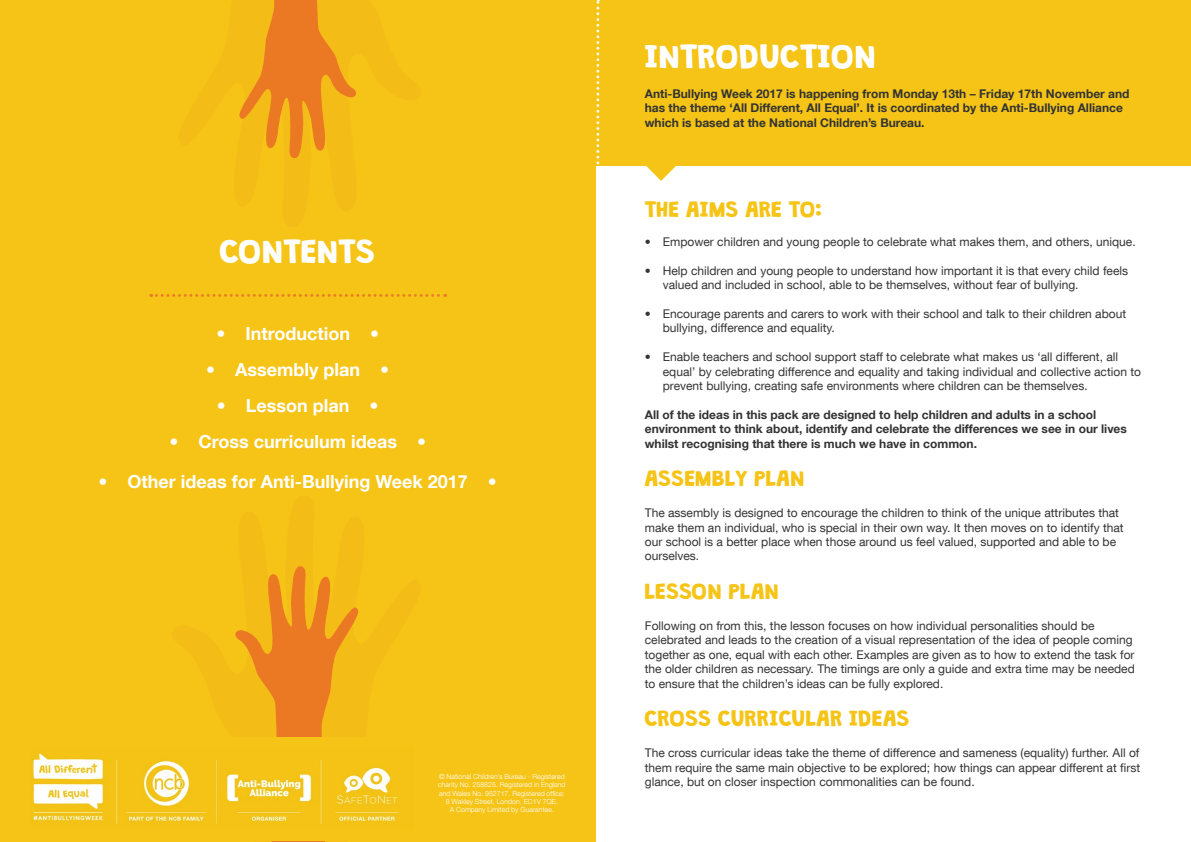
<style>
.page{position:relative;width:1191px;height:842px;background:#fff}
.page>*{position:absolute;margin:0;border:0;box-sizing:border-box;transform-origin:0 0}
.t1{font:30px "Grandstander Classic";color:#fff}
.t2{font:20px "Grandstander Classic";color:#f5c416}
.t3{font:700 18px "Helvetica Neue LT Com";color:#fff}
.t4{font:12px/14.4px "Helvetica Neue LT Com";color:#333}
.t5{font:700 12px/14.4px "Helvetica Neue LT Com";color:#333}
.t6{font:300 7px/8.4px "Helvetica Neue LT Com";color:#fff;text-align:center}
</style>
<div class="page">
<div style="left:0;top:0;width:595px;height:842px;background:#f5c416"></div>
<svg style="left:239px;top:0;width:117px;height:159px"></svg>
<svg style="left:235px;top:566px;width:124px;height:276px"></svg>
<svg style="left:151px;top:294px;width:295px;height:3px"></svg>
<div style="left:0;top:737px;width:594px;height:103px;background:#f5c416"></div>
<img style="left:32px;top:748px;width:367px;height:79px">
<div style="left:595px;top:0;width:596px;height:165px;background:#f5c416"></div>
<svg style="left:621px;top:165px;width:79px;height:16px"></svg>
<svg style="left:596px;top:0;width:3px;height:166px"></svg>
<h1 class="t1" style="left:220px;top:226px;width:157px">CONTENTS</h1>
<h3 class="t3" style="left:216px;top:322px;width:164px">• Introduction •</h3>
<h3 class="t3" style="left:206px;top:358px;width:185px">• Assembly plan •</h3>
<h3 class="t3" style="left:217px;top:394px;width:163px">• Lesson plan •</h3>
<h3 class="t3" style="left:169px;top:430px;width:258px">• Cross curriculum ideas •</h3>
<h3 class="t3" style="left:98px;top:470px;width:400px">• Other ideas for Anti-Bullying Week 2017 •</h3>
<p class="t6" style="left:438px;top:772px;width:129px">© National Children’s Bureau - Registered charity No. 258825. Registered in England and Wales No. 952717. Registered office:<br>8 Wakley Street, London, EC1V 7QE.<br>A Company Limited by Guarantee.</p>
<h1 class="t1" style="left:645px;top:31px;width:233px">INTRODUCTION</h1>
<p class="t5" style="left:645px;top:86px;width:486px">Anti-Bullying Week 2017 is happening from Monday 13th – Friday 17th November and has the theme ‘All Different, All Equal’. It is coordinated by the Anti-Bullying Alliance which is based at the National Children’s Bureau.</p>
<h2 class="t2" style="left:645px;top:193px;width:179px">THE AIMS ARE TO:</h2>
<p class="t4" style="left:645px;top:234px;width:492px">• Empower children and young people to celebrate what makes them, and others, unique.</p>
<p class="t4" style="left:663px;top:263px;width:467px;text-indent:-18px">• Help children and young people to understand how important it is that every child feels valued and included in school, able to be themselves, without fear of bullying.</p>
<p class="t4" style="left:663px;top:306px;width:465px;text-indent:-18px">• Encourage parents and carers to work with their school and talk to their children about bullying, difference and equality.</p>
<p class="t4" style="left:663px;top:349px;width:480px;text-indent:-18px">• Enable teachers and school support staff to celebrate what makes us ‘all different, all equal’ by celebrating difference and equality and taking individual and collective action to prevent bullying, creating safe environments where children can be themselves.</p>
<p class="t5" style="left:645px;top:407px;width:483px">All of the ideas in this pack are designed to help children and adults in a school environment to think about, identify and celebrate the differences we see in our lives whilst recognising that there is much we have in common.</p>
<h2 class="t2" style="left:645px;top:462px;width:162px">ASSEMBLY PLAN</h2>
<p class="t4" style="left:645px;top:505px;width:480px">The assembly is designed to encourage the children to think of the unique attributes that make them an individual, who is special in their own way. It then moves on to identify that our school is a better place when those around us feel valued, supported and able to be ourselves.</p>
<h2 class="t2" style="left:645px;top:575px;width:136px">LESSON PLAN</h2>
<p class="t4" style="left:645px;top:618px;width:491px">Following on from this, the lesson focuses on how individual personalities should be celebrated and leads to the creation of a visual representation of the idea of people coming together as one, equal with each other. Examples are given as to how to extend the task for the older children as necessary. The timings are only a guide and extra time may be needed to ensure that the children’s ideas can be fully explored.</p>
<h2 class="t2" style="left:645px;top:702px;width:267px">CROSS CURRICULAR IDEAS</h2>
<p class="t4" style="left:645px;top:745px;width:497px;text-align:justify">The cross curricular ideas take the theme of difference and sameness (equality) further. All of them require the same main objective to be explored; how things can appear different at first glance, but on closer inspection commonalities can be found.</p>
</div>
